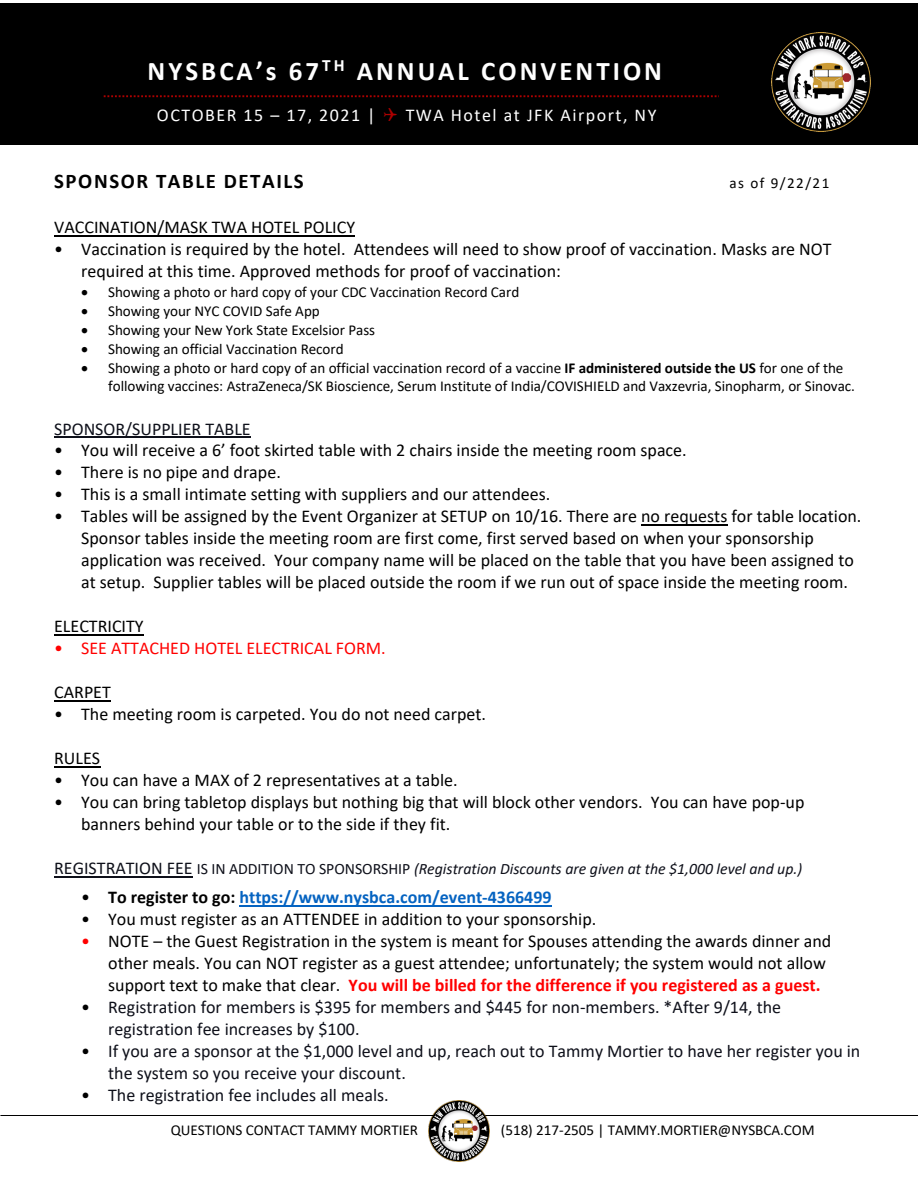
<style>
.page{position:relative;width:918px;height:1188px;background:#fff}
.page>*{position:absolute;margin:0;border:0;box-sizing:border-box;transform-origin:0 0}
.t1{font:700 27px "Calibri";letter-spacing:.11em;color:#fff}
.t2{font:700 20.85px "Calibri";letter-spacing:.075em;color:#000}
.t3{font:18px/21.9px "Calibri";color:#000}
.t4{font:18px/21.9px "Calibri";color:#0e101a}
.t5{font:700 18px "Calibri";color:#0563c1}
.t6{font:18px "Calibri";letter-spacing:.085em;color:#fff}
.t7{font:18px "Calibri";color:#f00}
.t8{font:italic 15.9px "Calibri";letter-spacing:-.005em;color:#0e101a}
.t9{font:15.15px/18.3px "Calibri";letter-spacing:-.005em;color:#000}
.s1{font-weight:700}
.s2{font-style:normal;font-size:18px}
.s3{font-style:normal}
.s4{font-weight:400;color:#000}
.s5{color:#000}
.s6{color:#f00}
.s7{font-weight:700;color:#f00}
</style>
<div class="page">
<div style="left:0;top:3px;width:918px;height:142px;background:#000"></div>
<img style="left:429px;top:1101px;width:61px;height:60px">
<img style="left:772px;top:32px;width:99px;height:99px">
<svg style="left:104px;top:95px;width:615px;height:2px"></svg>
<hr style="left:0;top:1115px;width:436px;height:1px;background:#000">
<hr style="left:485px;top:1115px;width:433px;height:1px;background:#000">
<hr style="left:54px;top:235px;width:301px;height:1px;background:#000">
<hr style="left:54px;top:437px;width:197px;height:1px;background:#0e101a">
<hr style="left:641px;top:525px;width:86px;height:1px;background:#000">
<hr style="left:54px;top:634px;width:90px;height:1px;background:#000">
<hr style="left:54px;top:700px;width:57px;height:1px;background:#000">
<hr style="left:54px;top:766px;width:46px;height:2px;background:#000">
<hr style="left:54px;top:876px;width:139px;height:1px;background:#0e101a">
<hr style="left:240px;top:905px;width:312px;height:1px;background:#0563c1">
<h1 class="t1" style="left:148px;top:54px;width:516px">NYSBCA’s 67<sup>TH</sup> ANNUAL CONVENTION</h1>
<p class="t6" style="left:157px;top:104px;width:220px">OCTOBER 15 – 17, 2021 |</p>
<p class="t6" style="left:406px;top:104px;width:252px">TWA Hotel at JFK Airport, NY</p>
<p class="t2" style="left:54px;top:168px;width:251px">SPONSOR TABLE DETAILS</p>
<p class="t9" style="left:729px;top:173px;width:102px">as of 9/22/21</p>
<p class="t3" style="left:54px;top:216px;width:302px">VACCINATION/MASK TWA HOTEL POLICY</p>
<p class="t3" style="left:81px;top:238px;width:752px;text-indent:-27px">• Vaccination is required by the hotel. Attendees will need to show proof of vaccination. Masks are NOT required at this time. Approved methods for proof of vaccination:</p>
<p class="t9" style="left:81px;top:282px;width:440px">• Showing a photo or hard copy of your CDC Vaccination Record Card</p>
<p class="t9" style="left:81px;top:301px;width:240px">• Showing your NYC COVID Safe App</p>
<p class="t9" style="left:81px;top:320px;width:295px">• Showing your New York State Excelsior Pass</p>
<p class="t9" style="left:81px;top:340px;width:264px">• Showing an official Vaccination Record</p>
<p class="t9" style="left:108px;top:359px;width:748px;text-indent:-27px">• Showing a photo or hard copy of an official vaccination record of a vaccine <span class="s1">IF administered outside the US</span> for one of the following vaccines: AstraZeneca/SK Bioscience, Serum Institute of India/COVISHIELD and Vaxzevria, Sinopharm, or Sinovac.</p>
<p class="t4" style="left:54px;top:417px;width:198px">SPONSOR/SUPPLIER TABLE</p>
<p class="t3" style="left:54px;top:439px;width:634px">• You will receive a 6’ foot skirted table with 2 chairs inside the meeting room space.</p>
<p class="t3" style="left:54px;top:461px;width:228px">• There is no pipe and drape.</p>
<p class="t3" style="left:54px;top:483px;width:498px">• This is a small intimate setting with suppliers and our attendees.</p>
<p class="t3" style="left:81px;top:505px;width:782px;text-indent:-27px">• Tables will be assigned by the Event Organizer at SETUP on 10/16. There are no requests for table location.<br>Sponsor tables inside the meeting room are first come, first served based on when your sponsorship application was received. Your company name will be placed on the table that you have been assigned to at setup. Supplier tables will be placed outside the room if we run out of space inside the meeting room.</p>
<p class="t3" style="left:54px;top:615px;width:91px">ELECTRICITY</p>
<p class="t7" style="left:54px;top:637px;width:333px">• SEE ATTACHED HOTEL ELECTRICAL FORM.</p>
<p class="t3" style="left:54px;top:681px;width:58px">CARPET</p>
<p class="t3" style="left:54px;top:703px;width:433px">• The meeting room is carpeted. You do not need carpet.</p>
<p class="t3" style="left:54px;top:747px;width:47px">RULES</p>
<p class="t3" style="left:54px;top:769px;width:405px">• You can have a MAX of 2 representatives at a table.</p>
<p class="t3" style="left:81px;top:791px;width:725px;text-indent:-27px">• You can bring tabletop displays but nothing big that will block other vendors. You can have pop-up banners behind your table or to the side if they fit.</p>
<p class="t8" style="left:54px;top:859px;width:750px"><span class="s2">REGISTRATION FEE</span> <span class="s3">IS IN ADDITION TO SPONSORSHIP</span> (Registration Discounts are given at the $1,000 level and up.)</p>
<p class="t5" style="left:81px;top:886px;width:472px"><span class="s4">•</span> <span class="s5">To register to go:</span> https://www.nysbca.com/event-4366499</p>
<p class="t3" style="left:81px;top:908px;width:517px">• You must register as an ATTENDEE in addition to your sponsorship.</p>
<p class="t3" style="left:108px;top:930px;width:725px;text-indent:-27px"><span class="s6">•</span> NOTE – the Guest Registration in the system is meant for Spouses attending the awards dinner and other meals. You can NOT register as a guest attendee; unfortunately; the system would not allow support text to make that clear. <span class="s7">You will be billed for the difference if you registered as a guest.</span></p>
<p class="t4" style="left:108px;top:996px;width:674px;text-indent:-27px"><span class="s5">•</span> Registration for members is $395 for members and $445 for non-members. *After 9/14, the registration fee increases by $100.</p>
<p class="t4" style="left:108px;top:1040px;width:754px;text-indent:-27px"><span class="s5">•</span> If you are a sponsor at the $1,000 level and up, reach out to Tammy Mortier to have her register you in the system so you receive your discount.</p>
<p class="t4" style="left:81px;top:1084px;width:309px"><span class="s5">•</span> The registration fee includes all meals.</p>
<p class="t9" style="left:171px;top:1120px;width:249px">QUESTIONS CONTACT TAMMY MORTIER</p>
<p class="t9" style="left:501px;top:1121px;width:315px">(518) 217-2505 | TAMMY.MORTIER@NYSBCA.COM</p>
</div>
